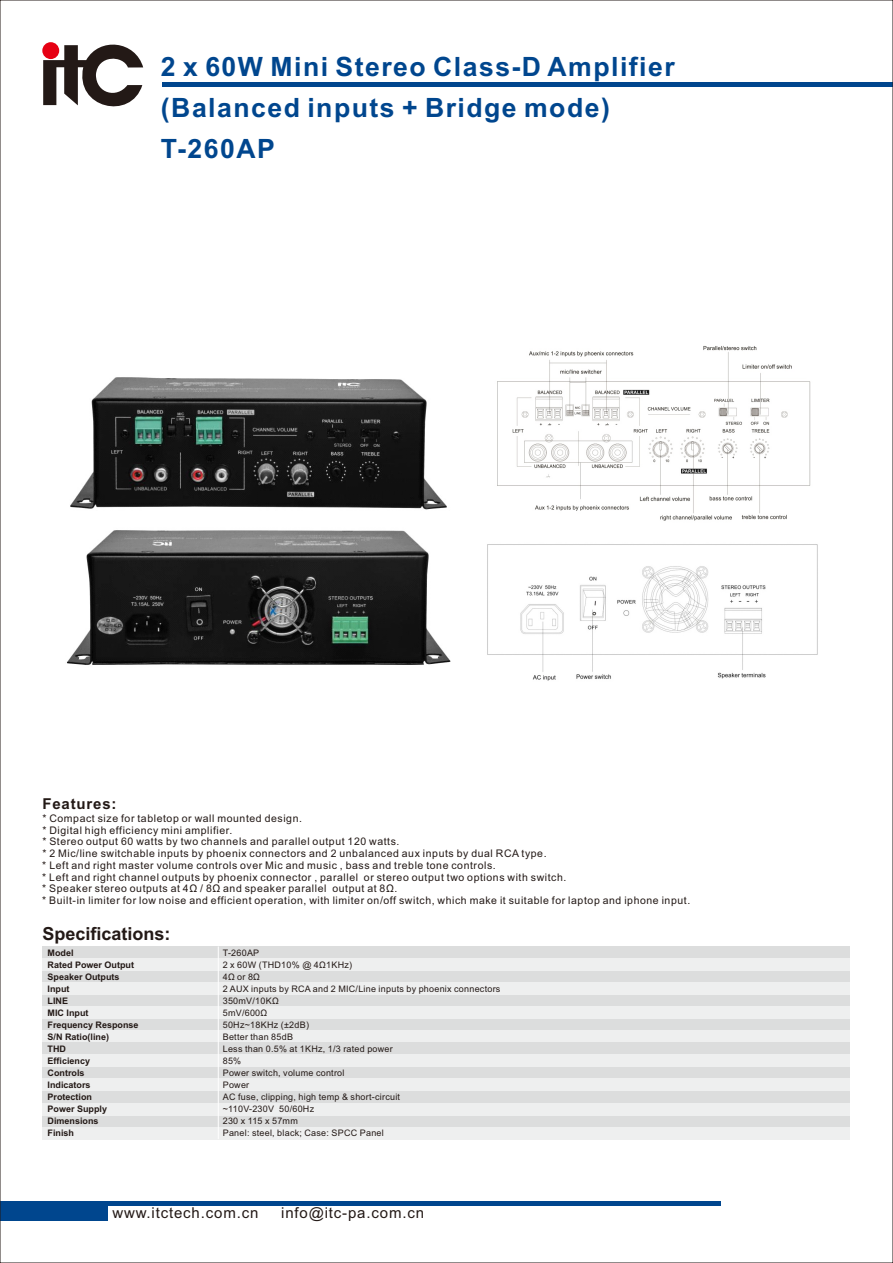
<style>
.page{position:relative;width:893px;height:1263px;background:#fff}
.page>*{position:absolute;margin:0;border:0;box-sizing:border-box;transform-origin:0 0}
.t1{font:700 26.55px/41.1px "Arial";letter-spacing:.055em;color:#00468e}
.t2{font:700 18px "Arial";color:#231916}
.t3{font:15px "Arial";letter-spacing:.055em;color:#231916}
.t4{font:700 15px "Arial";letter-spacing:.055em;color:#231916}
.t5{font:10.5px/11.7px "Arial";letter-spacing:.055em;color:#231916}
.t6{font:9px/12px "Arial";letter-spacing:.03em;color:#231916}
.t7{font:700 9px/12px "Arial";color:#231916}
</style>
<div class="page">
<hr style="left:0;top:1202px;width:720px;height:4px;background:#00468e">
<div style="left:0;top:1202px;width:108px;height:18px;background:#00468e"></div>
<hr style="left:163px;top:82px;width:730px;height:4px;background:#00468e">
<svg style="left:43px;top:42px;width:100px;height:65px"></svg>
<div style="left:42px;top:946px;width:808px;height:12px;background:#dcdddd"></div>
<div style="left:42px;top:970px;width:808px;height:12px;background:#dcdddd"></div>
<div style="left:42px;top:995px;width:808px;height:12px;background:#dcdddd"></div>
<div style="left:42px;top:1019px;width:808px;height:12px;background:#dcdddd"></div>
<div style="left:42px;top:1031px;width:808px;height:12px;background:#eeefef"></div>
<div style="left:42px;top:1007px;width:808px;height:12px;background:#eeefef"></div>
<div style="left:42px;top:982px;width:808px;height:13px;background:#eeefef"></div>
<div style="left:42px;top:958px;width:808px;height:12px;background:#eeefef"></div>
<div style="left:42px;top:1043px;width:808px;height:12px;background:#dcdddd"></div>
<div style="left:42px;top:1067px;width:808px;height:12px;background:#dcdddd"></div>
<div style="left:42px;top:1055px;width:808px;height:12px;background:#eeefef"></div>
<div style="left:42px;top:1115px;width:808px;height:12px;background:#dcdddd"></div>
<div style="left:42px;top:1091px;width:808px;height:12px;background:#dcdddd"></div>
<div style="left:42px;top:1103px;width:808px;height:12px;background:#eeefef"></div>
<div style="left:42px;top:1079px;width:808px;height:12px;background:#eeefef"></div>
<div style="left:42px;top:1127px;width:808px;height:12px;background:#eeefef"></div>
<hr style="left:218px;top:946px;width:1px;height:193px;background:#fff">
<img style="left:67px;top:377px;width:384px;height:288px">
<img style="left:497px;top:346px;width:314px;height:175px">
<img style="left:487px;top:544px;width:331px;height:137px">
<h1 class="t1" style="left:161px;top:48px;width:515px">2 x 60W Mini Stereo Class-D Amplifier (Balanced inputs + Bridge mode)<br>T-260AP</h1>
<h3 class="t4" style="left:42px;top:798px;width:76px">Features:</h3>
<p class="t5" style="left:42px;top:813px;width:649px">* Compact size for tabletop or wall mounted design.<br>* Digital high efficiency mini amplifier.<br>* Stereo output 60 watts by two channels and parallel output 120 watts.<br>* 2 Mic/line switchable inputs by phoenix connectors and 2 unbalanced aux inputs by dual RCA type.<br>* Left and right master volume controls over Mic and music , bass and treble tone controls.<br>* Left and right channel outputs by phoenix connector , parallel or stereo output two options with switch.<br>* Speaker stereo outputs at 4Ω / 8Ω and speaker parallel output at 8Ω.<br>* Built-in limiter for low noise and efficient operation, with limiter on/off switch, which make it suitable for laptop and iphone input.</p>
<h2 class="t2" style="left:42px;top:926px;width:130px">Specifications:</h2>
<p class="t7" style="left:48px;top:948px;width:93px">Model<br>Rated Power Output<br>Speaker Outputs<br>Input<br>LINE<br>MIC Input<br>Frequency Response<br>S/N Ratio(line)<br>THD<br>Efficiency<br>Controls<br>Indicators<br>Protection<br>Power Supply<br>Dimensions<br>Finish</p>
<p class="t6" style="left:223px;top:947px;width:279px">T-260AP<br>2 x 60W (THD10% @ 4Ω1KHz)<br>4Ω or 8Ω<br>2 AUX inputs by RCA and 2 MIC/Line inputs by phoenix connectors<br>350mV/10KΩ<br>5mV/600Ω<br>50Hz~18KHz (±2dB)<br>Better than 85dB<br>Less than 0.5% at 1KHz, 1/3 rated power<br>85%<br>Power switch, volume control<br>Power<br>AC fuse, clipping, high temp &amp; short-circuit<br>~110V-230V 50/60Hz<br>230 x 115 x 57mm<br>Panel: steel, black; Case: SPCC Panel</p>
<h3 class="t3" style="left:112px;top:1207px;width:147px">www.itctech.com.cn</h3>
<h3 class="t3" style="left:281px;top:1207px;width:144px">info@itc-pa.com.cn</h3>
</div>
